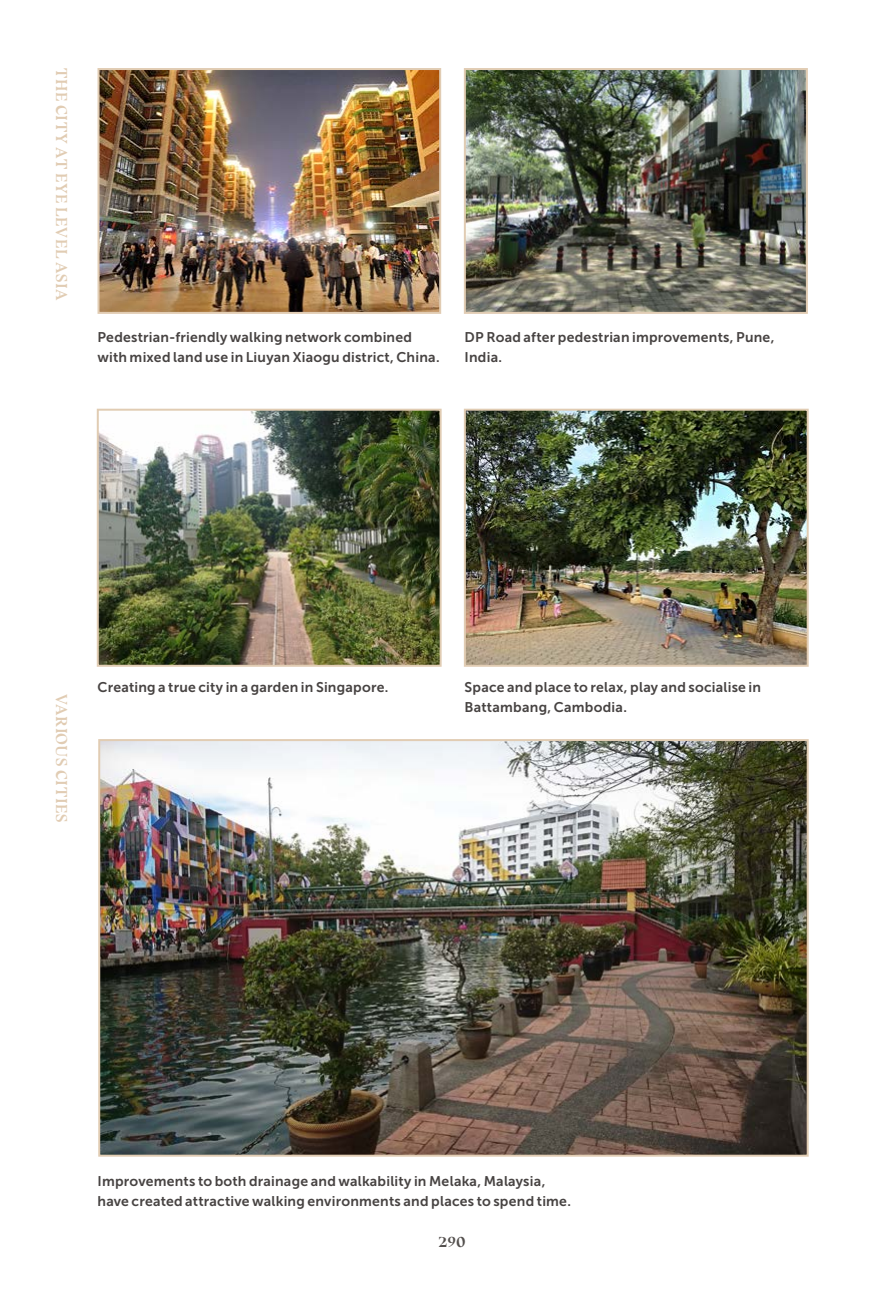
<style>
.page{position:relative;width:893px;height:1296px;background:#fff}
.page>*{position:absolute;margin:0;border:0;box-sizing:border-box;transform-origin:0 0}
.t1{font:700 17px "Bluu Next";color:#534f4d}
.t2{font:700 16px "Bluu Next";letter-spacing:.025em;color:#e1ccb3}
.t3{font:14px/20px "Museo Sans 700";letter-spacing:.015em;color:#474342}
</style>
<div class="page">
<img style="left:467px;top:412px;width:338px;height:252px">
<div style="left:464px;top:409px;width:344px;height:258px;border:2px solid #e1ccb3"></div>
<img style="left:100px;top:71px;width:338px;height:240px">
<div style="left:97px;top:68px;width:344px;height:246px;border:2px solid #e1ccb3"></div>
<img style="left:100px;top:412px;width:338px;height:252px">
<div style="left:97px;top:409px;width:344px;height:258px;border:2px solid #e1ccb3"></div>
<img style="left:101px;top:742px;width:704px;height:412px">
<div style="left:98px;top:739px;width:710px;height:418px;border:2px solid #e1ccb3"></div>
<img style="left:467px;top:71px;width:337px;height:240px">
<div style="left:464px;top:68px;width:343px;height:246px;border:2px solid #e1ccb3"></div>
<p class="t2" style="left:71px;top:68px;width:234px;rotate:90deg">THE CITY AT EYE LEVEL ASIA</p>
<p class="t3" style="left:97px;top:327px;width:343px">Pedestrian-friendly walking network combined with mixed land use in Liuyan Xiaogu district, China.</p>
<p class="t3" style="left:464px;top:327px;width:311px">DP Road after pedestrian improvements, Pune,<br>India.</p>
<p class="t2" style="left:71px;top:694px;width:130px;rotate:90deg">VARIOUS CITIES</p>
<p class="t3" style="left:97px;top:677px;width:292px">Creating a true city in a garden in Singapore.</p>
<p class="t3" style="left:464px;top:677px;width:298px">Space and place to relax, play and socialise in<br>Battambang, Cambodia.</p>
<p class="t3" style="left:97px;top:1171px;width:475px">Improvements to both drainage and walkability in Melaka, Malaysia, have created attractive walking environments and places to spend time.</p>
<p class="t1" style="left:438px;top:1231px;width:29px">290</p>
</div>
